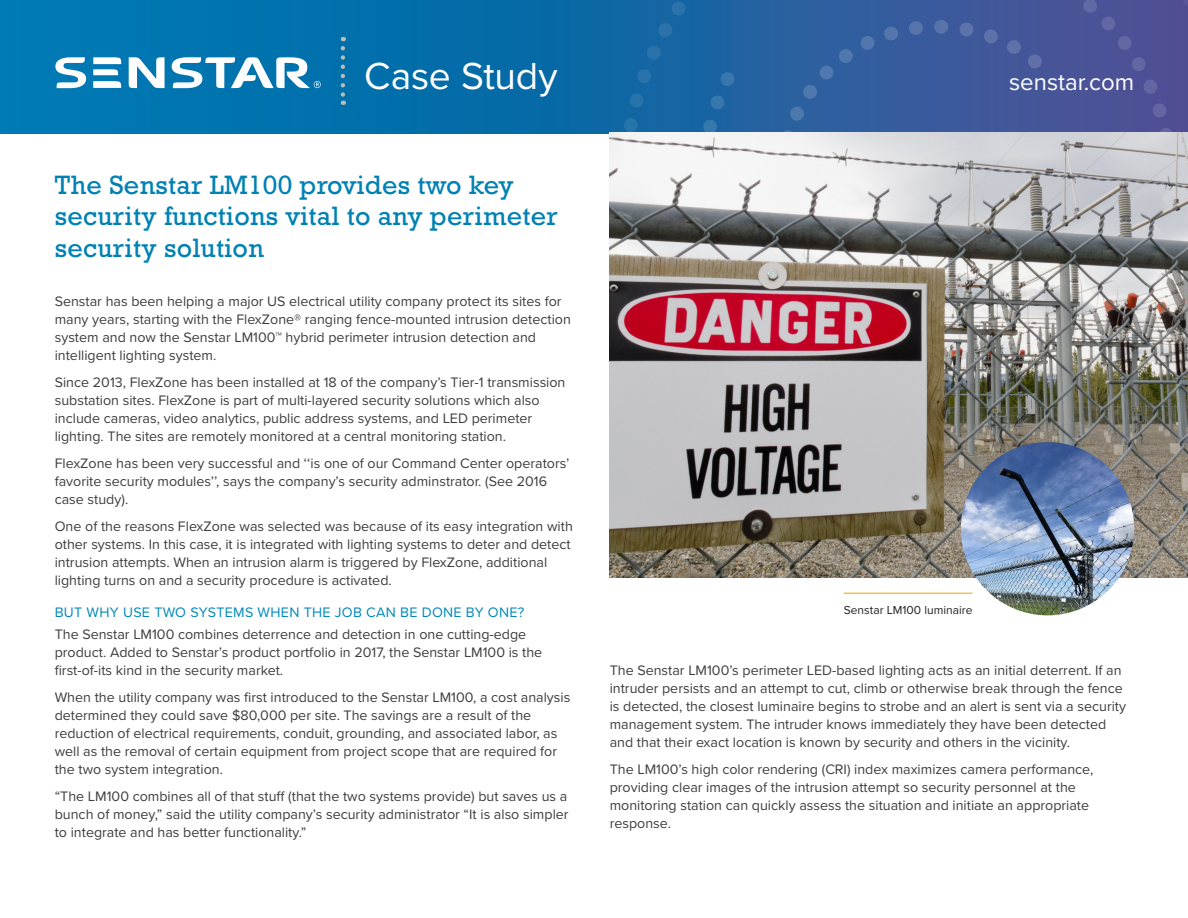
<style>
.page{position:relative;width:1188px;height:918px;background:#fff}
.page>*{position:absolute;margin:0;border:0;box-sizing:border-box;transform-origin:0 0}
.t1{font:39px "Proxima Nova";letter-spacing:-.005em;color:#fff}
._1__Main_Title{font:27px/31.5px "Rockwell Std";letter-spacing:.01em;color:#0081b4}
.t2{font:24px "Proxima Nova";color:#fff}
._5__Body_Copy{font:14.25px/18px "Proxima Nova";color:#3e3e3f}
._4__Caps_Blue_Headin{font:14.25px "Proxima Nova";letter-spacing:.02em;color:#0089ba}
.Captions{font:12px "Proxima Nova";color:#231f20}
</style>
<div class="page">
<div style="left:0;top:0;width:1188px;height:133px;background:#0070ab"></div>
<div style="left:1043px;top:0;width:67px;height:133px;background:#495497"></div>
<svg style="left:1110px;top:0;width:78px;height:133px;background:#505297"></svg>
<svg style="left:619px;top:0;width:424px;height:133px;background:#2f60a0"></svg>
<svg style="left:129px;top:57px;width:36px;height:31px"></svg>
<svg style="left:93px;top:81px;width:29px;height:7px"></svg>
<svg style="left:93px;top:57px;width:29px;height:18px"></svg>
<svg style="left:55px;top:57px;width:31px;height:31px"></svg>
<svg style="left:172px;top:57px;width:149px;height:31px"></svg>
<svg style="left:341px;top:48px;width:4px;height:57px"></svg>
<img style="left:610px;top:133px;width:578px;height:444px">
<img style="left:961px;top:442px;width:173px;height:173px;border-radius:87px">
<hr style="left:844px;top:593px;width:128px;height:1px;background:#f8be49">
<p class="t1" style="left:364px;top:47px;width:195px">Case Study</p>
<p class="_1__Main_Title" style="left:55px;top:169px;width:505px">The Senstar LM100 provides two key security functions vital to any perimeter security solution</p>
<p class="_5__Body_Copy" style="left:55px;top:292px;width:518px">Senstar has been helping a major US electrical utility company protect its sites for many years, starting with the FlexZone® ranging fence-mounted intrusion detection system and now the Senstar LM100™ hybrid perimeter intrusion detection and intelligent lighting system.</p>
<p class="_5__Body_Copy" style="left:55px;top:373px;width:512px">Since 2013, FlexZone has been installed at 18 of the company’s Tier-1 transmission substation sites. FlexZone is part of multi-layered security solutions which also include cameras, video analytics, public address systems, and LED perimeter lighting. The sites are remotely monitored at a central monitoring station.</p>
<p class="_5__Body_Copy" style="left:55px;top:454px;width:516px">FlexZone has been very successful and ‘‘is one of our Command Center operators’ favorite security modules’’, says the company’s security adminstrator. (See 2016 case study).</p>
<p class="_5__Body_Copy" style="left:55px;top:517px;width:520px">One of the reasons FlexZone was selected was because of its easy integration with other systems. In this case, it is integrated with lighting systems to deter and detect intrusion attempts. When an intrusion alarm is triggered by FlexZone, additional lighting turns on and a security procedure is activated.</p>
<p class="_4__Caps_Blue_Headin" style="left:55px;top:601px;width:471px">BUT WHY USE TWO SYSTEMS WHEN THE JOB CAN BE DONE BY ONE?</p>
<p class="_5__Body_Copy" style="left:55px;top:625px;width:489px">The Senstar LM100 combines deterrence and detection in one cutting-edge product. Added to Senstar’s product portfolio in 2017, the Senstar LM100 is the first-of-its kind in the security market.</p>
<p class="_5__Body_Copy" style="left:55px;top:688px;width:517px">When the utility company was first introduced to the Senstar LM100, a cost analysis determined they could save $80,000 per site. The savings are a result of the reduction of electrical requirements, conduit, grounding, and associated labor, as well as the removal of certain equipment from project scope that are required for the two system integration.</p>
<p class="_5__Body_Copy" style="left:55px;top:787px;width:515px;text-align:justify">“The LM100 combines all of that stuff (that the two systems provide) but saves us a bunch of money,” said the utility company’s security administrator “It is also simpler to integrate and has better functionality.”</p>
<p class="t2" style="left:1009px;top:64px;width:127px">senstar.com</p>
<p class="Captions" style="left:844px;top:601px;width:130px">Senstar LM100 luminaire</p>
<p class="_5__Body_Copy" style="left:610px;top:661px;width:518px">The Senstar LM100’s perimeter LED-based lighting acts as an initial deterrent. If an intruder persists and an attempt to cut, climb or otherwise break through the fence is detected, the closest luminaire begins to strobe and an alert is sent via a security management system. The intruder knows immediately they have been detected and that their exact location is known by security and others in the vicinity.</p>
<p class="_5__Body_Copy" style="left:610px;top:760px;width:485px">The LM100’s high color rendering (CRI) index maximizes camera performance, providing clear images of the intrusion attempt so security personnel at the monitoring station can quickly assess the situation and initiate an appropriate response.</p>
</div>
